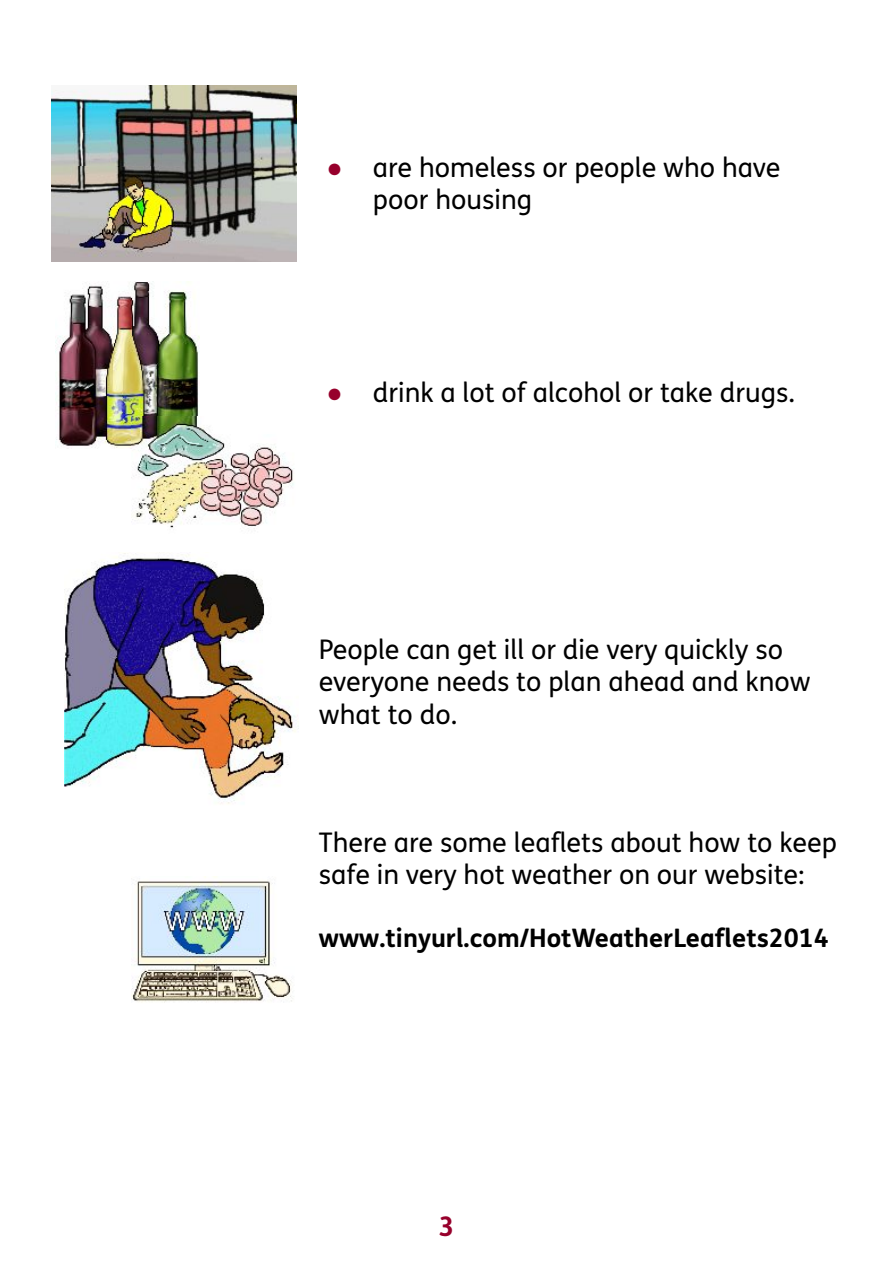
<style>
.page{position:relative;width:893px;height:1263px;background:#fff}
.page>*{position:absolute;margin:0;border:0;box-sizing:border-box;transform-origin:0 0}
.t1{font:27px/32.1px "FS Me";color:#000}
.t2{font:700 27px "FS Me";color:#97002c}
.t3{font:700 25.5px "FS Me";color:#000}
.s1{font-family:"Arial";color:#97002c}
</style>
<div class="page">
<img style="left:51px;top:85px;width:245px;height:176px">
<img style="left:71px;top:166px;width:111px;height:93px">
<img style="left:55px;top:281px;width:144px;height:168px">
<img style="left:132px;top:416px;width:162px;height:113px">
<img style="left:132px;top:876px;width:161px;height:127px">
<img style="left:64px;top:552px;width:232px;height:252px">
<p class="t1" style="left:373px;top:154px;width:409px;line-height:32.5px;text-indent:-47px"><span class="s1">●</span> are homeless or people who have poor housing</p>
<p class="t1" style="left:326px;top:379px;width:470px"><span class="s1">●</span> drink a lot of alcohol or take drugs.</p>
<p class="t1" style="left:319px;top:636px;width:493px">People can get ill or die very quickly so everyone needs to plan ahead and know what to do.</p>
<p class="t1" style="left:319px;top:829px;width:520px">There are some leaflets about how to keep safe in very hot weather on our website:</p>
<p class="t3" style="left:319px;top:928px;width:512px">www.tinyurl.com/HotWeatherLeaflets2014</p>
<p class="t2" style="left:438px;top:1216px;width:17px">3</p>
</div>
